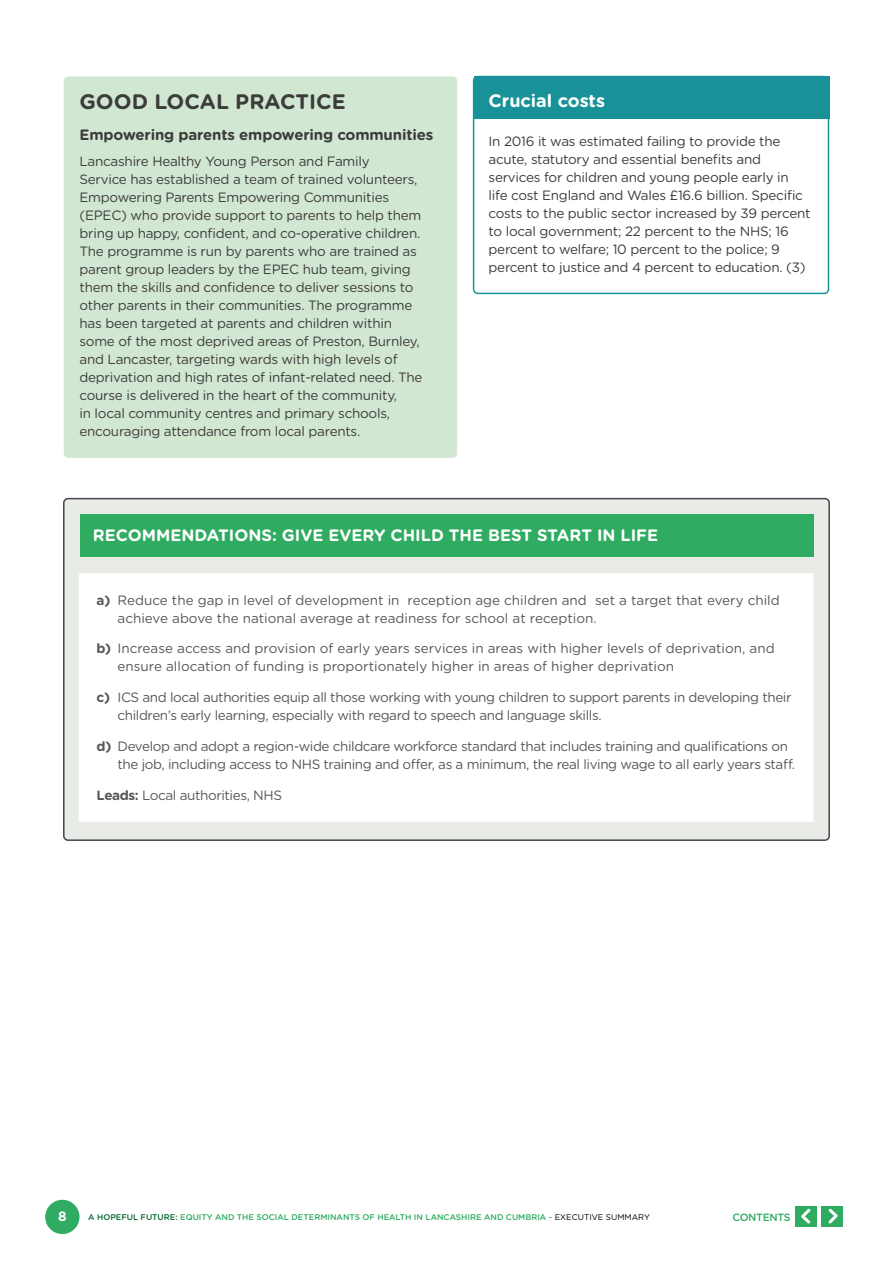
<style>
.page{position:relative;width:893px;height:1263px;background:#fff}
.page>*{position:absolute;margin:0;border:0;box-sizing:border-box;transform-origin:0 0}
.t1{font:700 21px "Gotham Rounded";color:#3c3c3b}
.t2{font:700 18px "Gotham Rounded";color:#fff}
.t3{font:700 16.5px "Gotham Rounded";color:#fff}
.t4{font:700 15px "Gotham Rounded";letter-spacing:-.01em;color:#3c3c3b}
.t5{font:13.5px/18px "Gotham Rounded";letter-spacing:-.02em;color:#3c3c3b}
.t6{font:13.5px/18px "Gotham Rounded";letter-spacing:-.03em;color:#575756}
.t7{font:13.5px/18px "Gotham Rounded";color:#575756}
.t8{font:700 13.5px "Gotham Rounded";color:#fff}
.t9{font:500 10.5px "Gotham Rounded";letter-spacing:-.03em;color:#30ac62}
.t10{font:500 8.25px "Gotham Rounded";color:#30ac62}
.s1{font-weight:700}
.s2{color:#046734}
.s3{font-weight:400;color:#000}
</style>
<div class="page">
<div style="left:45px;top:1200px;width:35px;height:34px;background:#30ac62;border-radius:50%"></div>
<div style="left:796px;top:1206px;width:21px;height:20px;background:#30ac62"></div>
<svg style="left:801px;top:1208px;width:10px;height:16px"></svg>
<div style="left:822px;top:1206px;width:21px;height:20px;background:#30ac62"></div>
<svg style="left:828px;top:1208px;width:10px;height:16px"></svg>
<div style="left:474px;top:77px;width:355px;height:42px;background:#189298"></div>
<div style="left:64px;top:77px;width:393px;height:381px;background:#d2e7d2;border-radius:4px"></div>
<div style="left:473px;top:76px;width:356px;height:218px;border:2px solid #189298;border-radius:4px"></div>
<div style="left:64px;top:499px;width:765px;height:341px;background:#e9ece6;border-radius:4px"></div>
<div style="left:63px;top:498px;width:767px;height:343px;border:2px solid #42454f;border-radius:4px"></div>
<div style="left:79px;top:573px;width:734px;height:249px;background:#fff"></div>
<div style="left:80px;top:514px;width:733px;height:43px;background:#30ac62"></div>
<h1 class="t1" style="left:80px;top:86px;width:268px">GOOD LOCAL PRACTICE</h1>
<p class="t4" style="left:80px;top:124px;width:355px">Empowering parents empowering communities</p>
<p class="t5" style="left:80px;top:152px;width:344px">Lancashire Healthy Young Person and Family<br>Service has established a team of trained volunteers, Empowering Parents Empowering Communities (EPEC) who provide support to parents to help them bring up happy, confident, and co-operative children.<br>The programme is run by parents who are trained as parent group leaders by the EPEC hub team, giving them the skills and confidence to deliver sessions to other parents in their communities. The programme has been targeted at parents and children within some of the most deprived areas of Preston, Burnley, and Lancaster, targeting wards with high levels of deprivation and high rates of infant-related need. The course is delivered in the heart of the community,<br>in local community centres and primary schools, encouraging attendance from local parents.</p>
<h2 class="t2" style="left:489px;top:87px;width:118px">Crucial costs</h2>
<p class="t5" style="left:489px;top:132px;width:323px">In 2016 it was estimated failing to provide the acute, statutory and essential benefits and services for children and young people early in life cost England and Wales £16.6 billion. Specific costs to the public sector increased by 39 percent to local government; 22 percent to the NHS; 16 percent to welfare; 10 percent to the police; 9 percent to justice and 4 percent to education. (3)</p>
<p class="t3" style="left:93px;top:523px;width:567px">RECOMMENDATIONS: GIVE EVERY CHILD THE BEST START IN LIFE</p>
<p class="t7" style="left:118px;top:590px;width:664px;text-indent:-21px"><span class="s1">a)</span> Reduce the gap in level of development in reception age children and set a target that every child achieve above the national average at readiness for school at reception.</p>
<p class="t7" style="left:118px;top:639px;width:659px;text-indent:-21px"><span class="s1">b)</span> Increase access and provision of early years services in areas with higher levels of deprivation, and ensure allocation of funding is proportionately higher in areas of higher deprivation</p>
<p class="t6" style="left:118px;top:688px;width:675px;text-indent:-21px"><span class="s1">c)</span> ICS and local authorities equip all those working with young children to support parents in developing their children’s early learning, especially with regard to speech and language skills.</p>
<p class="t6" style="left:118px;top:736px;width:679px;text-indent:-21px"><span class="s1">d)</span> Develop and adopt a region-wide childcare workforce standard that includes training and qualifications on the job, including access to NHS training and offer, as a minimum, the real living wage to all early years staff.</p>
<p class="t6" style="left:97px;top:785px;width:187px"><span class="s1">Leads:</span> Local authorities, NHS</p>
<p class="t8" style="left:58px;top:1206px;width:10px">8</p>
<p class="t10" style="left:88px;top:1211px;width:563px"><span class="s2">A HOPEFUL FUTURE:</span> EQUITY AND THE SOCIAL DETERMINANTS OF HEALTH IN LANCASHIRE AND CUMBRIA - <span class="s3">EXECUTIVE SUMMARY</span></p>
<p class="t9" style="left:732px;top:1209px;width:60px">CONTENTS</p>
</div>
